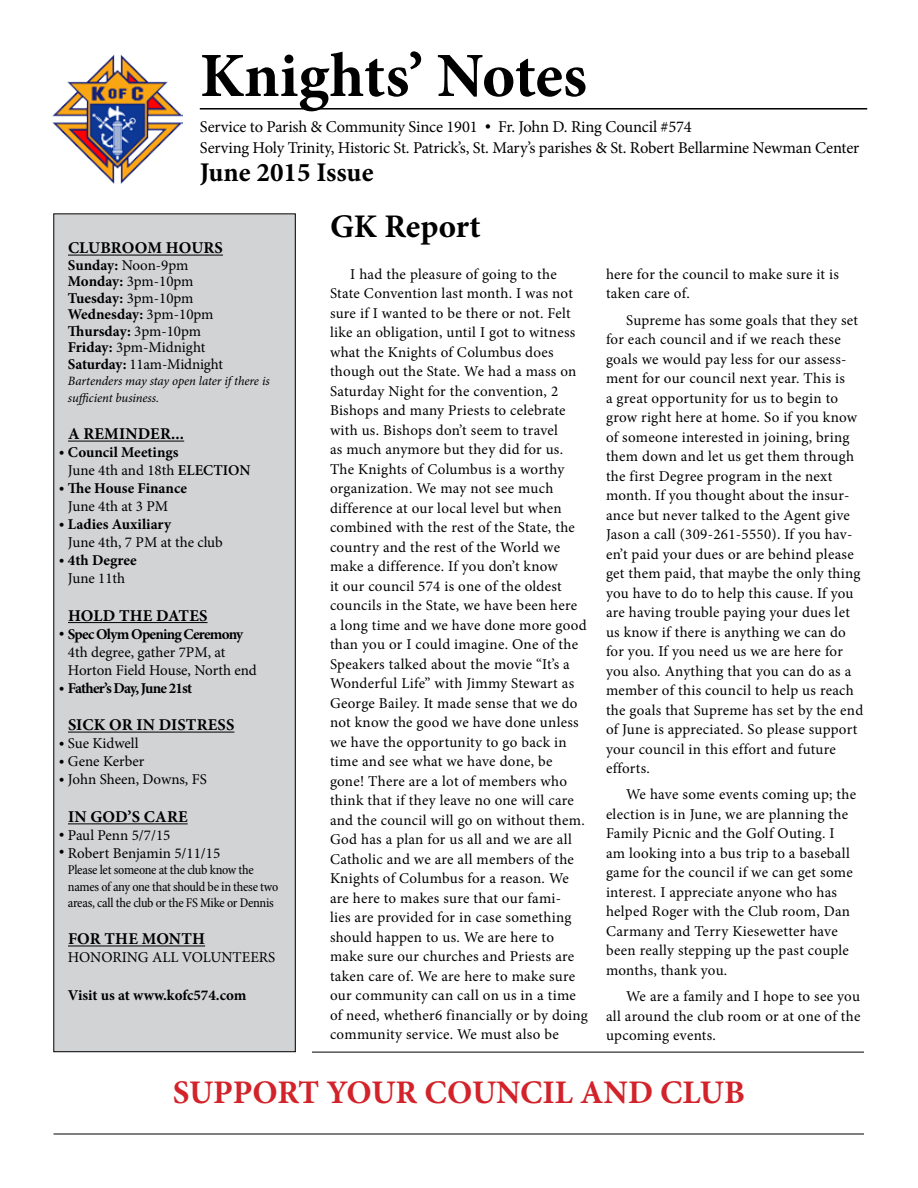
<style>
.page{position:relative;width:918px;height:1188px;background:#fff}
.page>*{position:absolute;margin:0;border:0;box-sizing:border-box;transform-origin:0 0}
.t1{font:700 63px "Minion Pro";color:#000}
.t2{font:700 33px "Minion Pro";color:#d2232a}
.t3{font:700 33px "Minion Pro";color:#000}
.t4{font:700 27px "Minion Pro";color:#000}
.t5{font:16.5px/21px "Minion Pro";letter-spacing:-.01em;color:#000}
.t6{font:700 16.5px "Minion Pro";letter-spacing:.01em;color:#000}
.t7{font:15px/19.5px "Minion Pro";letter-spacing:.015em;color:#000}
.t8{font:15px/16.5px "Minion Pro";letter-spacing:-.01em;color:#000}
.t9{font:700 15px/18px "Minion Pro";color:#000}
.t10{font:15px/18px "Minion Pro";letter-spacing:-.005em;color:#000}
.t11{font:700 15px "Minion Pro";letter-spacing:-.04em;color:#000}
.t12{font:condensed 13.5px/16.2px "Minion Pro";letter-spacing:-.025em;color:#000}
.t13{font:italic 12.75px/16.5px "Minion Pro";letter-spacing:-.01em;color:#000}
.s1{font-weight:700}
.s2{font-weight:600}
.s3{font-weight:400}
</style>
<div class="page">
<img style="left:53px;top:54px;width:129px;height:129px">
<hr style="left:200px;top:108px;width:667px;height:2px;background:#000">
<div style="left:54px;top:214px;width:241px;height:838px;background:#d1d3d4"></div>
<hr style="left:68px;top:255px;width:155px;height:1px;background:#000">
<hr style="left:68px;top:441px;width:116px;height:1px;background:#000">
<hr style="left:68px;top:622px;width:140px;height:1px;background:#000">
<hr style="left:68px;top:732px;width:166px;height:1px;background:#000">
<hr style="left:68px;top:823px;width:120px;height:1px;background:#000">
<hr style="left:68px;top:946px;width:137px;height:1px;background:#000">
<hr style="left:312px;top:1052px;width:552px;height:1px;background:#000">
<hr style="left:54px;top:1134px;width:810px;height:1px;background:#000">
<h1 class="t1" style="left:200px;top:31px;width:389px">Knights’ Notes</h1>
<p class="t5" style="left:200px;top:116px;width:661px">Service to Parish &amp; Community Since 1901 • Fr. John D. Ring Council #574<br>Serving Holy Trinity, Historic St. Patrick’s, St. Mary’s parishes &amp; St. Robert Bellarmine Newman Center</p>
<h3 class="t4" style="left:200px;top:154px;width:175px">June 2015 Issue</h3>
<p class="t6" style="left:68px;top:237px;width:156px">CLUBROOM HOURS</p>
<p class="t8" style="left:68px;top:257px;width:157px"><span class="s1">Sunday:</span> Noon-9pm<br><span class="s1">Monday:</span> 3pm-10pm<br><span class="s1">Tuesday:</span> 3pm-10pm<br><span class="s1">Wednesday:</span> 3pm-10pm<br><span class="s1">Thursday:</span> 3pm-10pm<br><span class="s1">Friday:</span> 3pm-Midnight<br><span class="s1">Saturday:</span> 11am-Midnight</p>
<p class="t13" style="left:68px;top:373px;width:203px">Bartenders may stay open later if there is sufficient business.</p>
<p class="t6" style="left:68px;top:423px;width:118px">A REMINDER...</p>
<p class="t7" style="left:68px;top:444px;width:184px;line-height:18px;text-indent:-9px">• <span class="s1">Council Meetings<br></span>June 4th and 18th <span class="s2">ELECTION</span></p>
<p class="t9" style="left:68px;top:479px;width:121px;text-indent:-9px"><span class="s3">•</span> The House Finance<br><span class="s3">June 4th at 3 PM</span></p>
<p class="t10" style="left:68px;top:516px;width:156px;text-indent:-9px">• <span class="s1">Ladies Auxiliary<br></span>June 4th, 7 PM at the club</p>
<p class="t7" style="left:59px;top:552px;width:80px;line-height:18px;text-align:center">• <span class="s1">4th Degree<br></span>June 11th</p>
<p class="t6" style="left:68px;top:604px;width:141px">HOLD THE DATES</p>
<p class="t11" style="left:68px;top:624px;width:177px">Spec Olym Opening Ceremony</p>
<p class="t7" style="left:68px;top:643px;width:190px;line-height:18px">4th degree, gather 7PM, at<br>Horton Field House, North end</p>
<p class="t11" style="left:59px;top:678px;width:135px"><span class="s3">•</span> Father’s Day, June 21st</p>
<p class="t6" style="left:68px;top:714px;width:168px">SICK OR IN DISTRESS</p>
<p class="t10" style="left:59px;top:735px;width:81px">• Sue Kidwell</p>
<p class="t7" style="left:59px;top:752px;width:87px">• Gene Kerber</p>
<p class="t7" style="left:59px;top:770px;width:150px">• John Sheen, Downs, FS</p>
<p class="t6" style="left:68px;top:805px;width:121px">IN GOD’S CARE</p>
<p class="t7" style="left:68px;top:827px;width:154px;line-height:18px">Paul Penn 5/7/15<br>Robert Benjamin 5/11/15</p>
<p class="t12" style="left:68px;top:863px;width:212px">Please let someone at the club know the names of any one that should be in these two areas, call the club or the FS Mike or Dennis</p>
<p class="t6" style="left:68px;top:927px;width:139px">FOR THE MONTH</p>
<p class="t7" style="left:68px;top:948px;width:209px">HONORING ALL VOLUNTEERS</p>
<p class="t9" style="left:68px;top:986px;width:180px">Visit us at www.kofc574.com</p>
<p class="t7" style="left:59px;top:623px;width:7px">•</p>
<p class="t7" style="left:59px;top:824px;width:7px;line-height:17.7px">• •</p>
<h2 class="t3" style="left:330px;top:203px;width:152px">GK Report</h2>
<p class="t7" style="left:330px;top:264px;width:259px;text-indent:20px">I had the pleasure of going to the State Convention last month. I was not sure if I wanted to be there or not. Felt like an obligation, until I got to witness what the Knights of Columbus does though out the State. We had a mass on Saturday Night for the convention, 2<br>Bishops and many Priests to celebrate with us. Bishops don’t seem to travel<br>as much anymore but they did for us.<br>The Knights of Columbus is a worthy organization. We may not see much difference at our local level but when combined with the rest of the State, the country and the rest of the World we make a difference. If you don’t know<br>it our council 574 is one of the oldest councils in the State, we have been here<br>a long time and we have done more good than you or I could imagine. One of the Speakers talked about the movie “It’s a Wonderful Life” with Jimmy Stewart as George Bailey. It made sense that we do not know the good we have done unless we have the opportunity to go back in time and see what we have done, be gone! There are a lot of members who think that if they leave no one will care and the council will go on without them.<br>God has a plan for us all and we are all Catholic and we are all members of the Knights of Columbus for a reason. We are here to makes sure that our fami-<br>lies are provided for in case something should happen to us. We are here to make sure our churches and Priests are taken care of. We are here to make sure our community can call on us in a time of need, whether6 financially or by doing community service. We must also be</p>
<p class="t7" style="left:606px;top:264px;width:234px">here for the council to make sure it is taken care of.</p>
<p class="t7" style="left:606px;top:310px;width:259px;text-indent:20px">Supreme has some goals that they set for each council and if we reach these goals we would pay less for our assess&shy;ment for our council next year. This is<br>a great opportunity for us to begin to grow right here at home. So if you know of someone interested in joining, bring them down and let us get them through the first Degree program in the next month. If you thought about the insur&shy;ance but never talked to the Agent give Jason a call (309-261-5550). If you hav&shy;en’t paid your dues or are behind please get them paid, that maybe the only thing you have to do to help this cause. If you are having trouble paying your dues let us know if there is anything we can do for you. If you need us we are here for you also. Anything that you can do as a member of this council to help us reach the goals that Supreme has set by the end of June is appreciated. So please support your council in this effort and future efforts.</p>
<p class="t7" style="left:606px;top:785px;width:252px;text-indent:20px">We have some events coming up; the election is in June, we are planning the Family Picnic and the Golf Outing. I am looking into a bus trip to a baseball game for the council if we can get some interest. I appreciate anyone who has helped Roger with the Club room, Dan Carmany and Terry Kiesewetter have been really stepping up the past couple months, thank you.</p>
<p class="t7" style="left:606px;top:987px;width:256px;text-align:justify;text-indent:20px">We are a family and I hope to see you all around the club room or at one of the upcoming events.</p>
<h2 class="t2" style="left:173px;top:1069px;width:574px">SUPPORT YOUR COUNCIL AND CLUB</h2>
</div>
